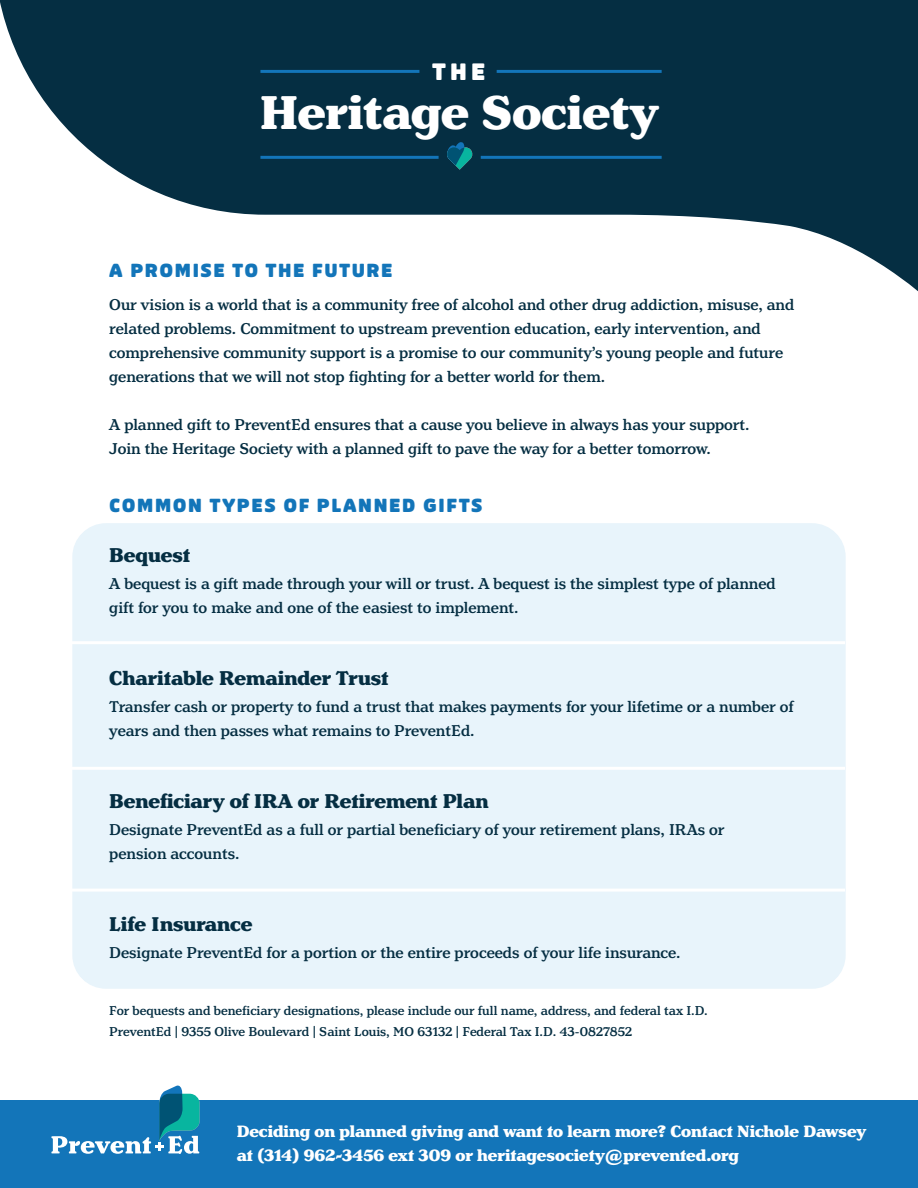
<style>
.page{position:relative;width:918px;height:1188px;background:#fff}
.page>*{position:absolute;margin:0;border:0;box-sizing:border-box;transform-origin:0 0}
.t1{font:800 49.95px "Henriette";color:#fff}
.t2{font:22.5px "Pinup";color:#fff}
.t3{font:800 21px "Henriette";color:#052e42}
.t4{font:18px "Pinup";letter-spacing:.09em;color:#1375b9}
.t5{font:800 17.25px/24px "Henriette";color:#fff}
.t6{font:500 16.5px/24px "Henriette";color:#052e42}
.t7{font:500 13.5px/21px "Henriette";color:#052e42}
</style>
<div class="page">
<svg style="left:0;top:0;width:918px;height:291px;fill:#052e42"></svg>
<div style="left:0;top:1101px;width:918px;height:87px;background:#1375b9"></div>
<div style="left:72px;top:523px;width:774px;height:466px;background:#e8f4fb;border-radius:34px"></div>
<hr style="left:71px;top:641px;width:774px;height:3px;background:#fff">
<hr style="left:71px;top:767px;width:774px;height:3px;background:#fff">
<hr style="left:71px;top:889px;width:774px;height:3px;background:#fff">
<hr style="left:260px;top:70px;width:159px;height:3px;background:#1375b9">
<hr style="left:497px;top:70px;width:165px;height:3px;background:#1375b9">
<hr style="left:260px;top:156px;width:179px;height:3px;background:#1375b9">
<hr style="left:481px;top:156px;width:181px;height:3px;background:#1375b9">
<svg style="left:446px;top:142px;width:27px;height:28px"></svg>
<svg style="left:51px;top:1085px;width:149px;height:69px"></svg>
<h2 class="t2" style="left:433px;top:58px;width:54px">THE</h2>
<h1 class="t1" style="left:260px;top:82px;width:400px">Heritage Society</h1>
<p class="t4" style="left:109px;top:259px;width:285px">A PROMISE TO THE FUTURE</p>
<p class="t6" style="left:109px;top:293px;width:686px">Our vision is a world that is a community free of alcohol and other drug addiction, misuse, and related problems. Commitment to upstream prevention education, early intervention, and comprehensive community support is a promise to our community’s young people and future generations that we will not stop fighting for a better world for them.</p>
<p class="t6" style="left:109px;top:413px;width:642px">A planned gift to PreventEd ensures that a cause you believe in always has your support.<br>Join the Heritage Society with a planned gift to pave the way for a better tomorrow.</p>
<p class="t4" style="left:109px;top:494px;width:375px">COMMON TYPES OF PLANNED GIFTS</p>
<p class="t3" style="left:109px;top:542px;width:83px">Bequest</p>
<p class="t6" style="left:109px;top:572px;width:668px">A bequest is a gift made through your will or trust. A bequest is the simplest type of planned gift for you to make and one of the easiest to implement.</p>
<p class="t3" style="left:109px;top:665px;width:281px">Charitable Remainder Trust</p>
<p class="t6" style="left:109px;top:695px;width:686px">Transfer cash or property to fund a trust that makes payments for your lifetime or a number of years and then passes what remains to PreventEd.</p>
<p class="t3" style="left:109px;top:788px;width:381px">Beneficiary of IRA or Retirement Plan</p>
<p class="t6" style="left:109px;top:818px;width:617px">Designate PreventEd as a full or partial beneficiary of your retirement plans, IRAs or pension accounts.</p>
<p class="t3" style="left:109px;top:911px;width:145px">Life Insurance</p>
<p class="t6" style="left:109px;top:941px;width:573px">Designate PreventEd for a portion or the entire proceeds of your life insurance.</p>
<p class="t7" style="left:109px;top:1000px;width:600px">For bequests and beneficiary designations, please include our full name, address, and federal tax I.D.<br>PreventEd | 9355 Olive Boulevard | Saint Louis, MO 63132 | Federal Tax I.D. 43-0827852</p>
<p class="t5" style="left:237px;top:1119px;width:631px">Deciding on planned giving and want to learn more? Contact Nichole Dawsey at (314) 962-3456 ext 309 or heritagesociety@prevented.org</p>
</div>
